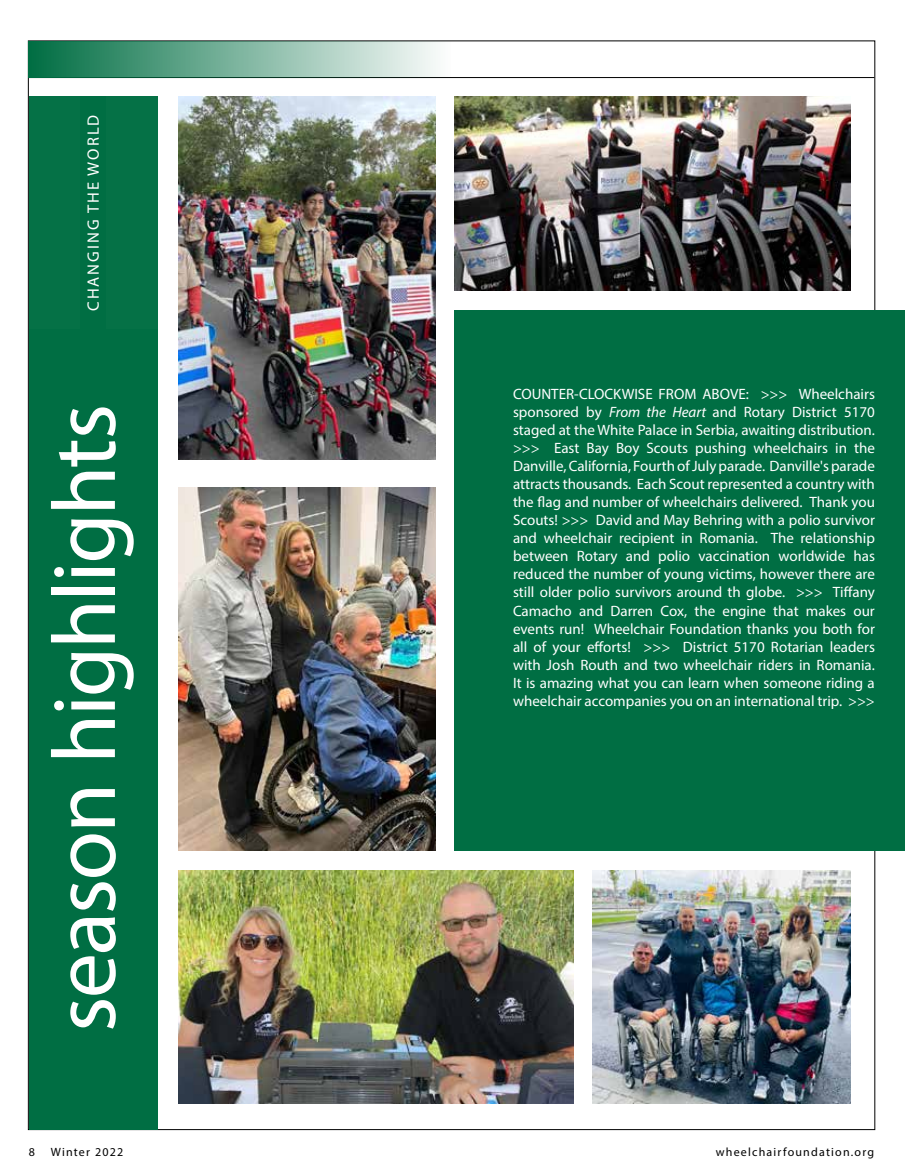
<style>
.page{position:relative;width:905px;height:1175px;background:#fff}
.page>*{position:absolute;margin:0;border:0;box-sizing:border-box;transform-origin:0 0}
.t1{font:90px "Myriad Pro";letter-spacing:-.025em;color:#fff}
.t2{font:16.5px "Myriad Pro";letter-spacing:.12em;color:#fff}
.t3{font:15px/18px "Myriad Pro";color:#fff;text-align:justify}
.t4{font:12px "Myriad Pro";letter-spacing:.1em;color:#000}
.s1{font-style:italic}
</style>
<div class="page">
<hr style="left:28px;top:77px;width:846px;height:1px;background:#000">
<div style="left:29px;top:41px;width:422px;height:36px;background:linear-gradient(to right,#006d42,#fcfdfc)"></div>
<div style="left:29px;top:306px;width:128px;height:824px;background:#006e43"></div>
<div style="left:29px;top:96px;width:128px;height:233px;background:#057146"></div>
<div style="left:80px;top:96px;width:26px;height:233px;background:#006e43"></div>
<div style="left:454px;top:310px;width:450px;height:540px;background:#006e43"></div>
<img style="left:178px;top:96px;width:257px;height:363px">
<img style="left:454px;top:96px;width:396px;height:195px">
<img style="left:178px;top:488px;width:257px;height:362px">
<img style="left:593px;top:870px;width:257px;height:233px">
<img style="left:178px;top:870px;width:395px;height:233px">
<p class="t2" style="left:83px;top:311px;width:198px;rotate:-90deg">CHANGING THE WORLD</p>
<h1 class="t1" style="left:29px;top:1032px;width:630px;rotate:-90deg">season highlights</h1>
<p class="t3" style="left:513px;top:385px;width:363px">COUNTER-CLOCKWISE FROM ABOVE: &gt;&gt;&gt; Wheelchairs sponsored by <span class="s1">From the Heart</span> and Rotary District 5170 staged at the White Palace in Serbia, awaiting distribution. &gt;&gt;&gt; East Bay Boy Scouts pushing wheelchairs in the Danville, California, Fourth of July parade. Danville's parade attracts thousands. Each Scout represented a country with the flag and number of wheelchairs delivered. Thank you Scouts! &gt;&gt;&gt; David and May Behring with a polio survivor and wheelchair recipient in Romania. The relationship between Rotary and polio vaccination worldwide has reduced the number of young victims, however there are still older polio survivors around th globe. &gt;&gt;&gt; Tiffany Camacho and Darren Cox, the engine that makes our events run! Wheelchair Foundation thanks you both for all of your efforts! &gt;&gt;&gt; District 5170 Rotarian leaders with Josh Routh and two wheelchair riders in Romania.<br>It is amazing what you can learn when someone riding a wheelchair accompanies you on an international trip. &gt;&gt;&gt;</p>
<p class="t4" style="left:29px;top:1144px;width:8px">8</p>
<p class="t4" style="left:51px;top:1144px;width:74px">Winter 2022</p>
<p class="t4" style="left:715px;top:1144px;width:160px">wheelchairfoundation.org</p>
</div>
